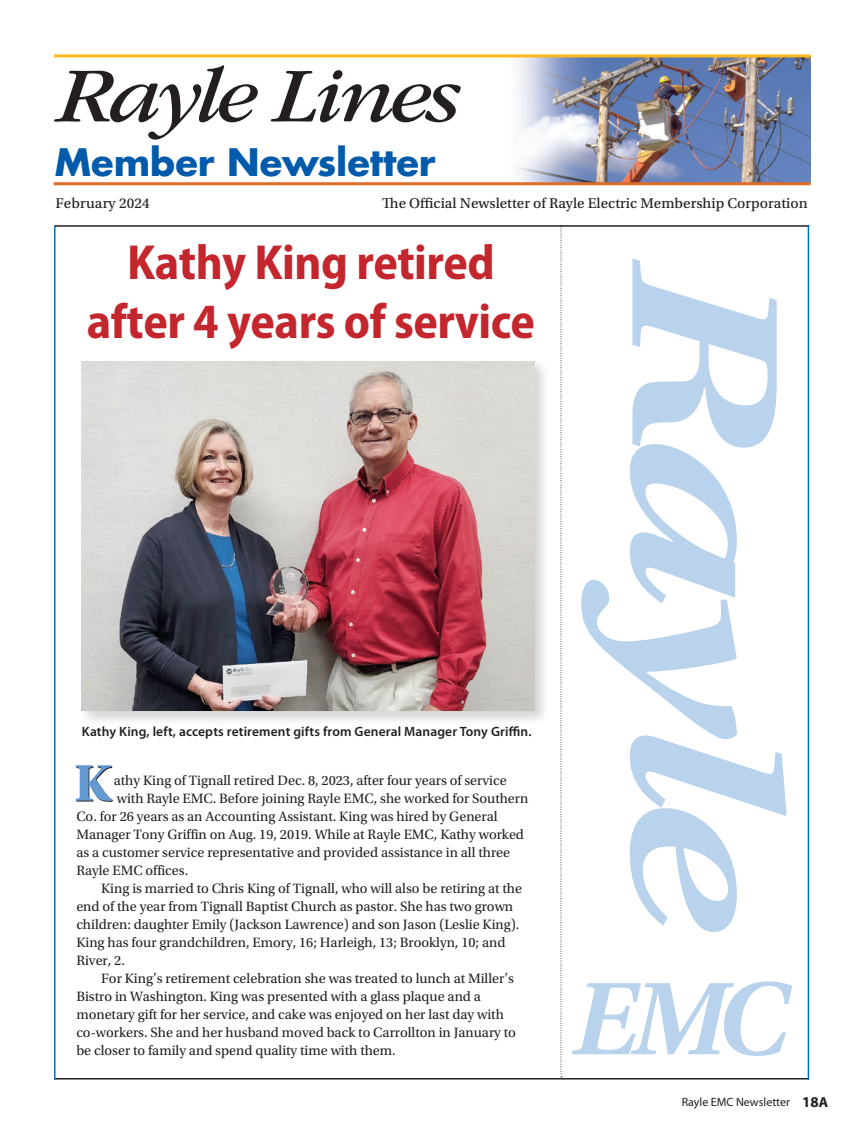
<style>
.page{position:relative;width:864px;height:1134px;background:#fff}
.page>*{position:absolute;margin:0;border:0;box-sizing:border-box;transform-origin:0 0}
.t1{font:italic 600 220.8px "Utopia Std";color:#b9d3ed;scale:1.35 1}
.t2{font:italic 600 108.9px "Utopia Std";color:#b9d3ed}
.t3{font:italic 80.85px "ITC Garamond Std";letter-spacing:-.05em;color:#231f20;scale:1.1 1}
.t4{font:700 54.3px "Utopia Std";color:#231f20}
.t5{font:700 semi-condensed 49.5px/58.5px "Myriad Pro";letter-spacing:-.01em;color:#c3262c;text-align:center}
.t6{font:700 36.9px "Futura Std";color:#015aaa}
.t7{font:15px "Utopia Std Capt";color:#231f20}
.t8{font:14.25px "Utopia Std";color:#231f20}
.t9{font:600 13.5px "Myriad Pro";letter-spacing:.01em;color:#231f20}
.t10{font:12px "Myriad Pro";color:#231f20}
.s1{font-weight:700;font-size:15px}
.s2{font-weight:700;font-size:14.4px}
</style>
<div class="page">
<img style="left:499px;top:57px;width:312px;height:125px">
<hr style="left:54px;top:182px;width:757px;height:3px;background:#de6b27">
<hr style="left:54px;top:54px;width:757px;height:3px;background:#fab81a">
<hr style="left:54px;top:1078px;width:755px;height:2px;background:#231f20">
<hr style="left:54px;top:225px;width:2px;height:855px;background:#0072bc">
<hr style="left:55px;top:225px;width:754px;height:2px;background:#231f20">
<hr style="left:808px;top:225px;width:1px;height:855px;background:#0072bc">
<div style="left:78px;top:358px;width:472px;height:368px;background:#231f20;opacity:.2"></div>
<img style="left:82px;top:362px;width:452px;height:349px">
<svg style="left:561px;top:226px;width:1px;height:852px"></svg>
<h3 class="t3" style="left:56px;top:52px;width:368px">Rayle Lines</h3>
<h3 class="t6" style="left:55px;top:138px;width:382px">Member Newsletter</h3>
<p class="t7" style="left:55px;top:195px;width:96px">February 2024</p>
<p class="t7" style="left:382px;top:195px;width:427px">The Official Newsletter of Rayle Electric Membership Corporation</p>
<h3 class="t5" style="left:87px;top:234px;width:450px">Kathy King retired after 4 years of service</h3>
<p class="t9" style="left:82px;top:724px;width:451px">Kathy King, left, accepts retirement gifts from General Manager Tony Griffin.</p>
<p class="t8" style="left:114px;top:772px;width:394px">athy King of Tignall retired Dec. 8, 2023, after four years of service</p>
<p class="t8" style="left:117px;top:790px;width:413px">with Rayle EMC. Before joining Rayle EMC, she worked for Southern</p>
<p class="t8" style="left:76px;top:808px;width:423px">Co. for 26 years as an Accounting Assistant. King was hired by General</p>
<p class="t8" style="left:76px;top:826px;width:449px">Manager Tony Griffin on Aug. 19, 2019. While at Rayle EMC, Kathy worked</p>
<p class="t8" style="left:76px;top:844px;width:435px">as a customer service representative and provided assistance in all three</p>
<p class="t8" style="left:76px;top:862px;width:113px">Rayle EMC offices.</p>
<p class="t8" style="left:101px;top:880px;width:422px">King is married to Chris King of Tignall, who will also be retiring at the</p>
<p class="t8" style="left:76px;top:898px;width:438px">end of the year from Tignall Baptist Church as pastor. She has two grown</p>
<p class="t8" style="left:76px;top:916px;width:445px">children: daughter Emily (Jackson Lawrence) and son Jason (Leslie King).</p>
<p class="t8" style="left:76px;top:934px;width:431px">King has four grandchildren, Emory, 16; Harleigh, 13; Brooklyn, 10; and</p>
<p class="t8" style="left:76px;top:952px;width:50px">River, 2.</p>
<p class="t8" style="left:101px;top:970px;width:414px">For King’s retirement celebration she was treated to lunch at Miller’s</p>
<p class="t8" style="left:76px;top:988px;width:406px">Bistro in Washington. King was presented with a glass plaque and a</p>
<p class="t8" style="left:76px;top:1006px;width:429px">monetary gift for her service, and cake was enjoyed on her last day with</p>
<p class="t8" style="left:76px;top:1024px;width:441px">co-workers. She and her husband moved back to Carrollton in January to</p>
<p class="t8" style="left:76px;top:1042px;width:321px">be closer to family and spend quality time with them.</p>
<h3 class="t4" style="left:75px;top:752px;width:39px">K</h3>
<h1 class="t1" style="left:829px;top:257px;width:501px;rotate:90deg">Rayle</h1>
<h2 class="t2" style="left:572px;top:958px;width:217px">EMC</h2>
<p class="t10" style="left:682px;top:1095px;width:148px">Rayle EMC Newsletter <span class="s1">18</span><span class="s2">A</span></p>
</div>
